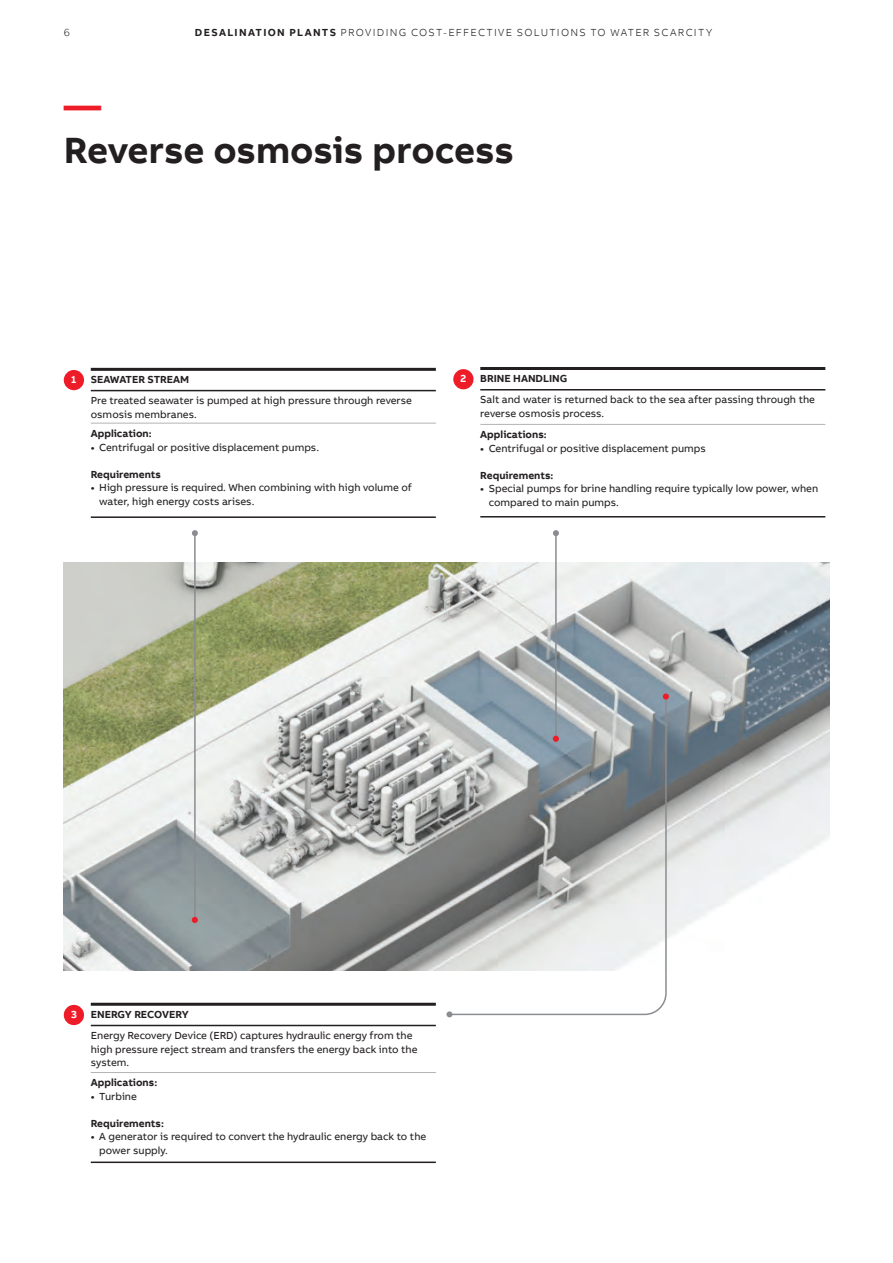
<style>
.page{position:relative;width:893px;height:1263px;background:#fff}
.page>*{position:absolute;margin:0;border:0;box-sizing:border-box;transform-origin:0 0}
.t1{font:700 37.5px "AB Bvoice";letter-spacing:-.005em;color:#231f20}
.t2{font:700 37.5px "AB Bvoice";color:#ee1c28}
.t3{font:10.5px/13.5px "AB Bvoice";color:#231f20}
.t4{font:700 10.5px "AB Bvoice";color:#231f20}
.t5{font:300 10.5px "AB Bvoice";letter-spacing:.12em;color:#231f20}
.t6{font:700 10.5px "AB Bvoice";color:#fff}
.s1{font-weight:700}
</style>
<div class="page">
<svg style="left:91px;top:389px;width:345px;height:34px"></svg>
<hr style="left:91px;top:368px;width:345px;height:3px;background:#231f20">
<hr style="left:91px;top:516px;width:345px;height:2px;background:#231f20">
<hr style="left:91px;top:390px;width:345px;height:1px;background:#231f20">
<hr style="left:91px;top:423px;width:345px;height:1px;background:#b2b3b7">
<div style="left:64px;top:370px;width:20px;height:20px;background:#ee1c28;border-radius:50%"></div>
<svg style="left:480px;top:390px;width:345px;height:1px"></svg>
<hr style="left:480px;top:367px;width:345px;height:3px;background:#231f20">
<hr style="left:480px;top:516px;width:345px;height:1px;background:#231f20">
<hr style="left:480px;top:389px;width:345px;height:1px;background:#231f20">
<hr style="left:480px;top:424px;width:345px;height:1px;background:#b2b3b7">
<div style="left:453px;top:369px;width:21px;height:20px;background:#ee1c28;border-radius:50%"></div>
<svg style="left:91px;top:1024px;width:345px;height:3px"></svg>
<hr style="left:91px;top:1003px;width:345px;height:3px;background:#231f20">
<hr style="left:91px;top:1161px;width:345px;height:2px;background:#231f20">
<hr style="left:91px;top:1025px;width:345px;height:1px;background:#231f20">
<hr style="left:91px;top:1072px;width:345px;height:1px;background:#b2b3b7">
<div style="left:64px;top:1005px;width:20px;height:20px;background:#ee1c28;border-radius:50%"></div>
<img style="left:64px;top:563px;width:765px;height:408px">
<hr style="left:194px;top:533px;width:2px;height:387px;background:#8a8c8f">
<svg style="left:192px;top:530px;width:6px;height:6px"></svg>
<hr style="left:555px;top:533px;width:2px;height:206px;background:#8a8c8f">
<svg style="left:553px;top:530px;width:6px;height:6px"></svg>
<svg style="left:192px;top:917px;width:6px;height:6px"></svg>
<svg style="left:448px;top:695px;width:219px;height:321px;background:#b2b7b8"></svg>
<svg style="left:446px;top:1011px;width:6px;height:6px"></svg>
<div style="left:663px;top:693px;width:6px;height:7px;background:#ee1c28;border-radius:50%"></div>
<p class="t5" style="left:64px;top:26px;width:8px">6</p>
<p class="t5" style="left:195px;top:26px;width:519px"><span class="s1">DESALINATION PLANTS</span> PROVIDING COST-EFFECTIVE SOLUTIONS TO WATER SCARCITY</p>
<h1 class="t2" style="left:64px;top:81px;width:39px">—</h1>
<h1 class="t1" style="left:64px;top:126px;width:452px">Reverse osmosis process</h1>
<p class="t6" style="left:461px;top:372px;width:7px">2</p>
<p class="t6" style="left:71px;top:373px;width:7px">1</p>
<p class="t4" style="left:480px;top:372px;width:89px">BRINE HANDLING</p>
<p class="t3" style="left:480px;top:393px;width:336px">Salt and water is returned back to the sea after passing through the reverse osmosis process.</p>
<p class="t4" style="left:480px;top:428px;width:68px">Applications:</p>
<p class="t3" style="left:480px;top:442px;width:227px"><span class="s1">•</span> Centrifugal or positive displacement pumps</p>
<p class="t4" style="left:480px;top:469px;width:75px">Requirements:</p>
<p class="t3" style="left:489px;top:482px;width:331px;text-indent:-9px"><span class="s1">•</span> Special pumps for brine handling require typically low power, when compared to main pumps.</p>
<p class="t4" style="left:91px;top:373px;width:100px">SEAWATER STREAM</p>
<p class="t3" style="left:91px;top:394px;width:323px">Pre treated seawater is pumped at high pressure through reverse osmosis membranes.</p>
<p class="t4" style="left:91px;top:427px;width:62px">Application:</p>
<p class="t3" style="left:91px;top:440px;width:230px"><span class="s1">•</span> Centrifugal or positive displacement pumps.</p>
<p class="t4" style="left:91px;top:467px;width:72px">Requirements</p>
<p class="t3" style="left:99px;top:481px;width:314px;text-indent:-9px"><span class="s1">•</span> High pressure is required. When combining with high volume of water, high energy costs arises.</p>
<p class="t6" style="left:71px;top:1007px;width:7px">3</p>
<p class="t4" style="left:91px;top:1008px;width:100px">ENERGY RECOVERY</p>
<p class="t3" style="left:91px;top:1029px;width:328px">Energy Recovery Device (ERD) captures hydraulic energy from the high pressure reject stream and transfers the energy back into the system.</p>
<p class="t4" style="left:91px;top:1076px;width:68px">Applications:</p>
<p class="t3" style="left:91px;top:1090px;width:48px"><span class="s1">•</span> Turbine</p>
<p class="t4" style="left:91px;top:1117px;width:75px">Requirements:</p>
<p class="t3" style="left:99px;top:1130px;width:329px;text-indent:-9px"><span class="s1">•</span> A generator is required to convert the hydraulic energy back to the power supply.</p>
</div>
